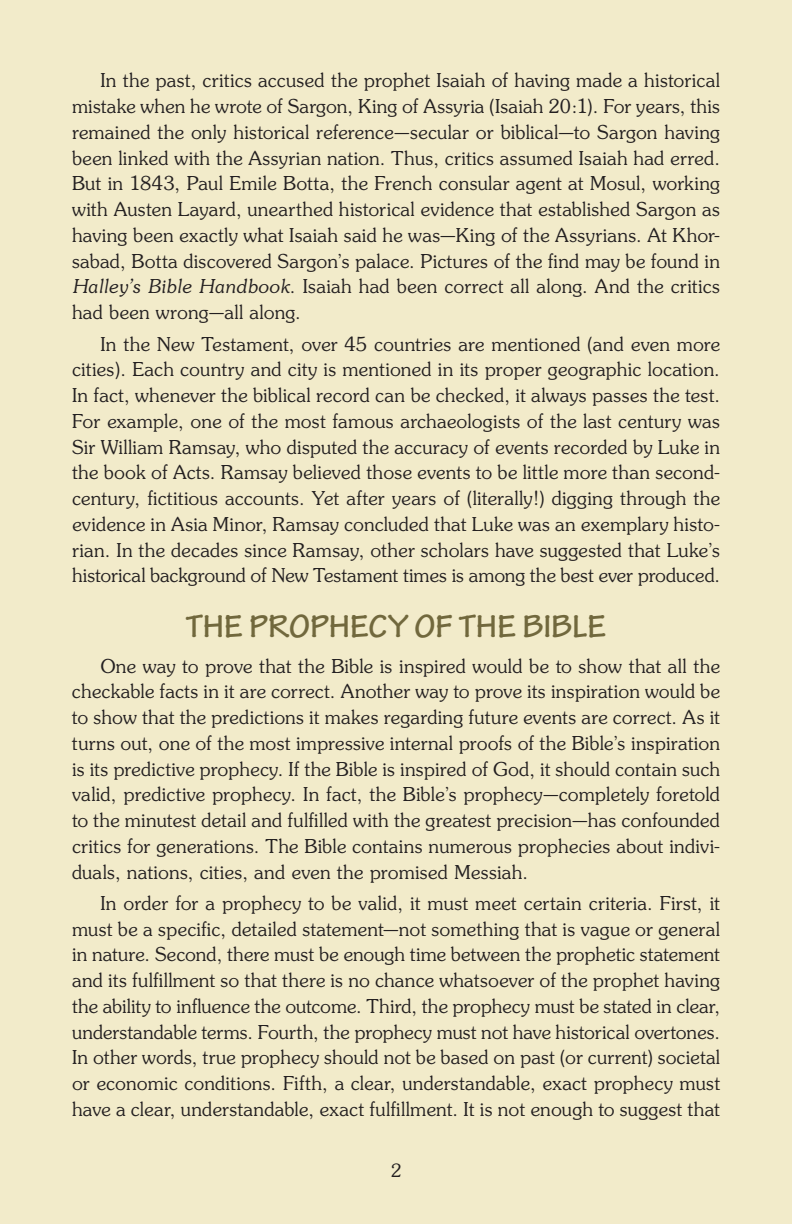
<style>
.page{position:relative;width:792px;height:1224px;background:#f2ebca}
.page>*{position:absolute;margin:0;border:0;box-sizing:border-box;transform-origin:0 0}
.Head_level_1{font:700 34px "Tekton Pro";color:#71683d}
.Body_Text{font:21px/25.8px "Souvenir Light DTC";letter-spacing:.015em;color:#231f20;text-align:justify}
.t1{font:20px "Souvenir Light DTC";color:#231f20}
.s1{font-family:"Souvenir Light Italic DTC"}
</style>
<div class="page">
<p class="Body_Text" style="left:72px;top:68px;width:650px;text-indent:28px">In the past, critics accused the prophet Isaiah of having made a historical mistake when he wrote of Sargon, King of Assyria (Isaiah 20:1). For years, this remained the only historical reference—secular or biblical—to Sargon having been linked with the Assyrian nation. Thus, critics assumed Isaiah had erred.<br>But in 1843, Paul Emile Botta, the French consular agent at Mosul, working with Austen Layard, unearthed historical evidence that established Sargon as having been exactly what Isaiah said he was—King of the Assyrians. At Khor&shy;sabad, Botta discovered Sargon’s palace. Pictures of the find may be found in <span class="s1">Halley’s Bible Handbook</span>. Isaiah had been correct all along. And the critics had been wrong—all along.</p>
<p class="Body_Text" style="left:72px;top:331px;width:650px;text-indent:28px">In the New Testament, over 45 countries are mentioned (and even more cities). Each country and city is mentioned in its proper geographic location.<br>In fact, whenever the biblical record can be checked, it always passes the test.<br>For example, one of the most famous archaeologists of the last century was Sir William Ramsay, who disputed the accuracy of events recorded by Luke in the book of Acts. Ramsay believed those events to be little more than second&shy;century, fictitious accounts. Yet after years of (literally!) digging through the evidence in Asia Minor, Ramsay concluded that Luke was an exemplary histo&shy;rian. In the decades since Ramsay, other scholars have suggested that Luke’s historical background of New Testament times is among the best ever produced.</p>
<p class="Head_level_1" style="left:186px;top:606px;width:422px">THE PROPHECY OF THE BIBLE</p>
<p class="Body_Text" style="left:72px;top:653px;width:650px;text-indent:28px">One way to prove that the Bible is inspired would be to show that all the checkable facts in it are correct. Another way to prove its inspiration would be to show that the predictions it makes regarding future events are correct. As it turns out, one of the most impressive internal proofs of the Bible’s inspiration is its predictive prophecy. If the Bible is inspired of God, it should contain such valid, predictive prophecy. In fact, the Bible’s prophecy—completely foretold to the minutest detail and fulfilled with the greatest precision—has confounded critics for generations. The Bible contains numerous prophecies about indivi&shy;duals, nations, cities, and even the promised Messiah.</p>
<p class="Body_Text" style="left:72px;top:891px;width:650px;text-indent:28px">In order for a prophecy to be valid, it must meet certain criteria. First, it must be a specific, detailed statement—not something that is vague or general in nature. Second, there must be enough time between the prophetic statement and its fulfillment so that there is no chance whatsoever of the prophet having the ability to influence the outcome. Third, the prophecy must be stated in clear, understandable terms. Fourth, the prophecy must not have historical overtones.<br>In other words, true prophecy should not be based on past (or current) societal or economic conditions. Fifth, a clear, understandable, exact prophecy must have a clear, understandable, exact fulfillment. It is not enough to suggest that</p>
<p class="t1" style="left:391px;top:1160px;width:12px">2</p>
</div>
